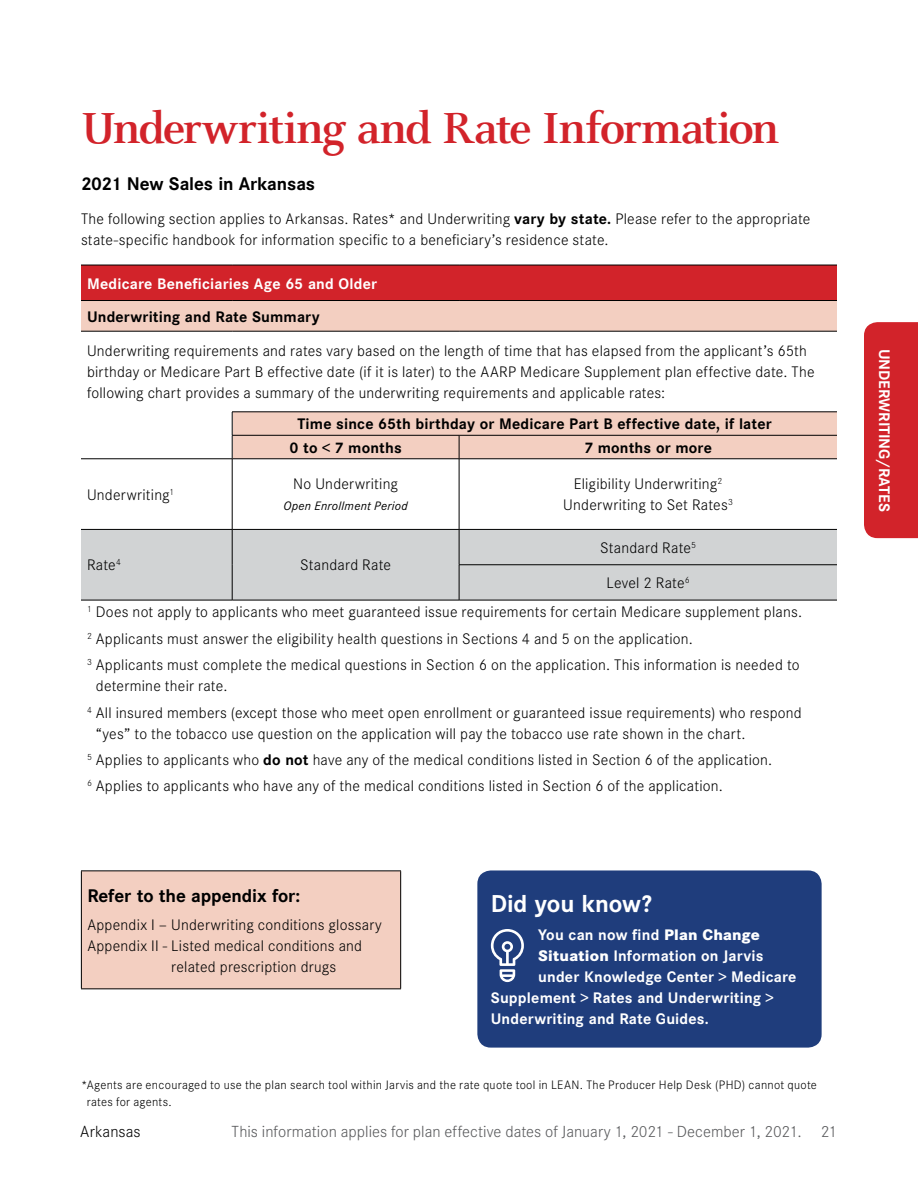
<style>
.page{position:relative;width:918px;height:1188px;background:#fff}
.page>*{position:absolute;margin:0;border:0;box-sizing:border-box;transform-origin:0 0}
.t1{font:700 48px "Celeste";letter-spacing:-.04em;color:#d2232a}
.t2{font:700 24px "Corporate SBQ";letter-spacing:-.005em;color:#fff}
.t3{font:700 18px "Corporate SBQ";letter-spacing:-.005em;color:#000}
.t4{font:300 15.75px "Corporate SBQ";color:#58595b}
.t5{font:300 15.75px "Corporate SBQ";color:#000}
.t6{font:300 15px/21px "Corporate SBQ";letter-spacing:.015em;color:#000}
.t7{font:700 15px "Corporate SBQ";letter-spacing:.01em;color:#fff}
.t8{font:700 15px/23.4px "Corporate SBQ";letter-spacing:.01em;color:#000}
.t9{font:300 12px/16.5px "Corporate SBQ";letter-spacing:.025em;color:#000}
.t10{font:italic 12px "Corporate SBQ";letter-spacing:.025em;color:#000}
.s1{font-weight:700}
.s2{font-weight:800}
</style>
<div class="page">
<div style="left:864px;top:322px;width:54px;height:216px;background:#d2232a"></div>
<div style="left:81px;top:265px;width:756px;height:36px;background:#d2232a"></div>
<svg style="left:81px;top:301px;width:756px;height:158px"></svg>
<div style="left:81px;top:412px;width:151px;height:47px;background:#fff"></div>
<div style="left:81px;top:530px;width:756px;height:70px;background:#d1d3d4"></div>
<hr style="left:232px;top:412px;width:227px;height:1px;background:#000">
<hr style="left:459px;top:412px;width:378px;height:1px;background:#000">
<hr style="left:232px;top:435px;width:227px;height:1px;background:#000">
<svg style="left:232px;top:412px;width:1px;height:47px"></svg>
<hr style="left:459px;top:435px;width:378px;height:1px;background:#000">
<svg style="left:459px;top:435px;width:1px;height:24px"></svg>
<hr style="left:232px;top:459px;width:227px;height:1px;background:#000">
<hr style="left:232px;top:459px;width:1px;height:70px;background:#000">
<hr style="left:459px;top:459px;width:378px;height:1px;background:#000">
<hr style="left:459px;top:459px;width:1px;height:70px;background:#000">
<hr style="left:81px;top:529px;width:151px;height:1px;background:#000">
<hr style="left:232px;top:529px;width:227px;height:1px;background:#000">
<hr style="left:232px;top:530px;width:1px;height:35px;background:#000">
<hr style="left:232px;top:565px;width:1px;height:35px;background:#000">
<hr style="left:459px;top:529px;width:378px;height:1px;background:#000">
<hr style="left:459px;top:530px;width:1px;height:35px;background:#000">
<hr style="left:459px;top:564px;width:378px;height:1px;background:#000">
<hr style="left:459px;top:565px;width:1px;height:35px;background:#000">
<hr style="left:81px;top:600px;width:151px;height:1px;background:#000">
<hr style="left:232px;top:600px;width:227px;height:1px;background:#000">
<hr style="left:459px;top:600px;width:378px;height:1px;background:#000">
<hr style="left:81px;top:331px;width:151px;height:1px;background:#000">
<hr style="left:232px;top:331px;width:227px;height:1px;background:#000">
<hr style="left:459px;top:331px;width:378px;height:1px;background:#000">
<hr style="left:81px;top:459px;width:151px;height:1px;background:#000">
<hr style="left:81px;top:265px;width:151px;height:1px;background:#000">
<hr style="left:232px;top:265px;width:227px;height:1px;background:#000">
<hr style="left:459px;top:265px;width:378px;height:1px;background:#000">
<hr style="left:81px;top:300px;width:151px;height:1px;background:#000">
<hr style="left:232px;top:300px;width:227px;height:1px;background:#000">
<hr style="left:459px;top:300px;width:378px;height:1px;background:#000">
<div style="left:81px;top:871px;width:320px;height:118px;background:#f3cfc1"></div>
<hr style="left:81px;top:870px;width:320px;height:1px;background:#000">
<hr style="left:81px;top:871px;width:1px;height:117px;background:#000">
<hr style="left:400px;top:871px;width:1px;height:117px;background:#000">
<hr style="left:81px;top:988px;width:320px;height:1px;background:#000">
<div style="left:477px;top:870px;width:345px;height:178px;background:#1f3d7c;border-radius:14px"></div>
<svg style="left:491px;top:929px;width:33px;height:53px"></svg>
<h1 class="t1" style="left:81px;top:101px;width:700px">Underwriting and Rate Information</h1>
<p class="t3" style="left:81px;top:173px;width:236px">2021 New Sales in Arkansas</p>
<p class="t6" style="left:81px;top:209px;width:731px">The following section applies to Arkansas. Rates* and Underwriting <span class="s1">vary by state.</span> Please refer to the appropriate state-specific handbook for information specific to a beneficiary’s residence state.</p>
<p class="t7" style="left:87px;top:274px;width:292px">Medicare Beneficiaries Age 65 and Older</p>
<p class="t8" style="left:87px;top:305px;width:234px">Underwriting and Rate Summary</p>
<p class="t6" style="left:87px;top:341px;width:729px">Underwriting requirements and rates vary based on the length of time that has elapsed from the applicant’s 65th birthday or Medicare Part B effective date (if it is later) to the AARP Medicare Supplement plan effective date. The following chart provides a summary of the underwriting requirements and applicable rates:</p>
<p class="t8" style="left:290px;top:413px;width:484px;text-indent:8px">Time since 65th birthday or Medicare Part B effective date, if later<br>0 to &lt; 7 months</p>
<p class="t8" style="left:584px;top:436px;width:129px">7 months or more</p>
<p class="t6" style="left:87px;top:484px;width:89px">Underwriting<sup>1</sup></p>
<p class="t6" style="left:293px;top:474px;width:106px">No Underwriting</p>
<p class="t10" style="left:284px;top:499px;width:126px">Open Enrollment Period</p>
<p class="t6" style="left:563px;top:474px;width:171px;text-align:center">Eligibility Underwriting<sup>2<br></sup>Underwriting to Set Rates<sup>3</sup></p>
<p class="t6" style="left:600px;top:537px;width:97px">Standard Rate<sup>5</sup></p>
<p class="t6" style="left:87px;top:568px;width:717px;line-height:29.2px;text-indent:520px">Level 2 Rate<sup>6<br>1</sup> Does not apply to applicants who meet guaranteed issue requirements for certain Medicare supplement plans.</p>
<p class="t6" style="left:87px;top:625px;width:714px;line-height:26.4px"><sup>2</sup> Applicants must answer the eligibility health questions in Sections 4 and 5 on the application.<br><sup>3</sup> Applicants must complete the medical questions in Section 6 on the application. This information is needed to</p>
<p class="t6" style="left:87px;top:673px;width:716px;line-height:26.4px;text-indent:9px">determine their rate.<br><sup>4</sup> All insured members (except those who meet open enrollment or guaranteed issue requirements) who respond</p>
<p class="t6" style="left:87px;top:720px;width:687px;line-height:26.4px;text-indent:9px">“yes” to the tobacco use question on the application will pay the tobacco use rate shown in the chart.<br><sup>5</sup> Applies to applicants who <span class="s1">do not</span> have any of the medical conditions listed in Section 6 of the application.<br><sup>6</sup> Applies to applicants who have any of the medical conditions listed in Section 6 of the application.</p>
<p class="t6" style="left:87px;top:555px;width:35px">Rate<sup>4</sup></p>
<p class="t6" style="left:300px;top:555px;width:92px">Standard Rate</p>
<p class="t3" style="left:87px;top:885px;width:214px">Refer to the appendix for:</p>
<p class="t6" style="left:87px;top:914px;width:296px">Appendix I — Underwriting conditions glossary</p>
<p class="t6" style="left:87px;top:935px;width:276px">Appendix II - Listed medical conditions and</p>
<p class="t6" style="left:171px;top:956px;width:167px">related prescription drugs</p>
<h2 class="t2" style="left:491px;top:889px;width:162px">Did you know?</h2>
<p class="t7" style="left:538px;top:926px;width:223px">You can now find <span class="s2">Plan Change</span></p>
<p class="t7" style="left:538px;top:947px;width:227px"><span class="s2">Situation</span> Information on Jarvis</p>
<p class="t7" style="left:538px;top:968px;width:260px">under Knowledge Center &gt; Medicare</p>
<p class="t7" style="left:491px;top:989px;width:284px">Supplement &gt; Rates and Underwriting &gt;</p>
<p class="t7" style="left:491px;top:1010px;width:219px">Underwriting and Rate Guides.</p>
<p class="t9" style="left:87px;top:1077px;width:732px;text-indent:-6px">*Agents are encouraged to use the plan search tool within Jarvis and the rate quote tool in LEAN. The Producer Help Desk (PHD) cannot quote rates for agents.</p>
<p class="t5" style="left:80px;top:1122px;width:62px">Arkansas</p>
<p class="t4" style="left:232px;top:1122px;width:608px">This information applies for plan effective dates of January 1, 2021 - December 1, 2021. 21</p>
<p class="t7" style="left:894px;top:349px;width:165px;rotate:90deg">UNDERWRITING/RATES</p>
</div>
